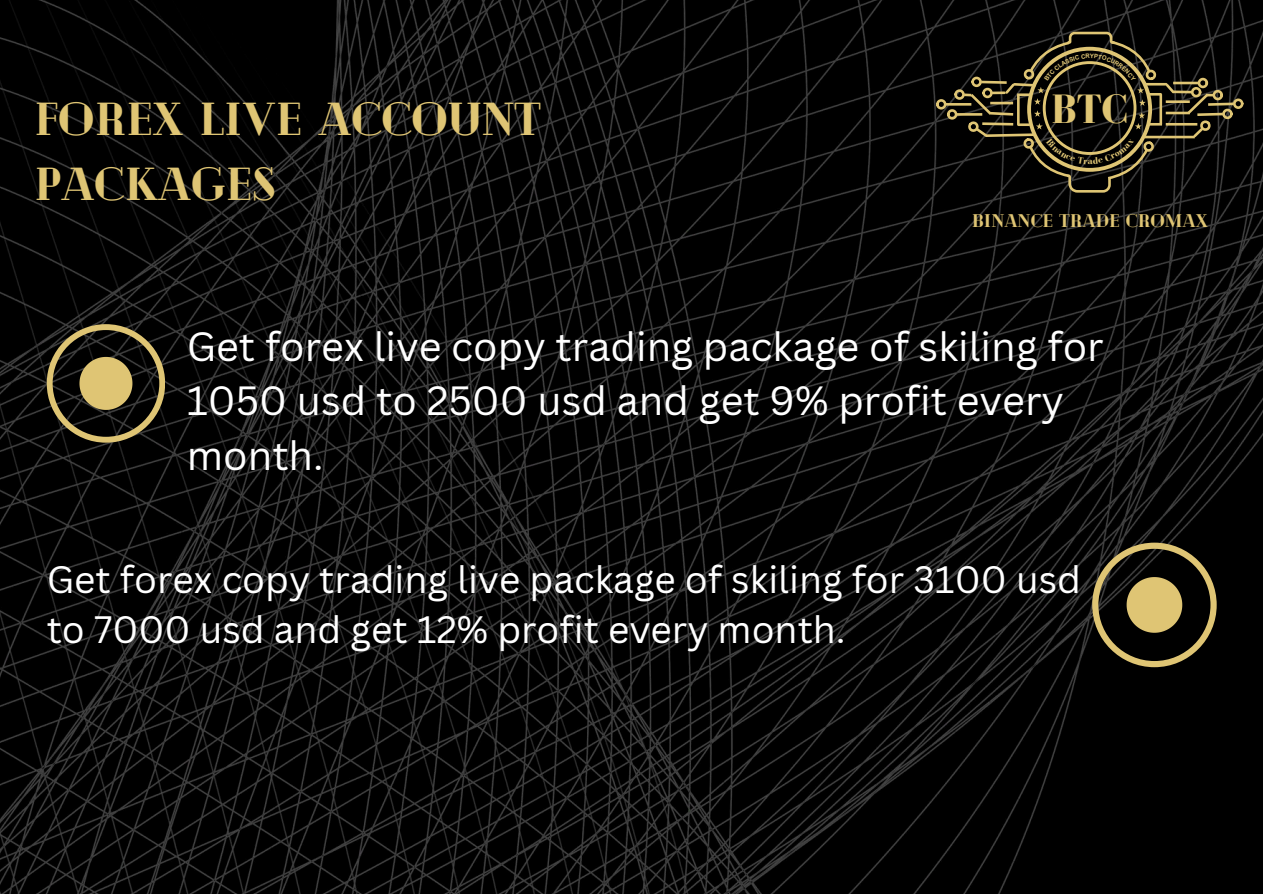
<style>
.page{position:relative;width:1263px;height:894px;background:#fff}
.page>*{position:absolute;margin:0;border:0;box-sizing:border-box;transform-origin:0 0}
.t1{font:900 46.2px/64.5px "Cheque";color:#dfc574}
.t2{font:700 42.15px "Bodoni FLF";color:#dfc574}
.t3{font:39.75px/54.2px "Canva Sans";color:#fff}
.t4{font:37.2px/50.7px "Canva Sans";color:#fff}
.t5{font:900 18.3px "Cheque";color:#dfc574}
.t6{font:700 9.6px "Bodoni FLF";color:#dfc574}
</style>
<div class="page">
<img style="left:0;top:0;width:1263px;height:893px">
<svg style="left:47px;top:324px;width:118px;height:118px;background:#4b432a"></svg>
<svg style="left:1092px;top:542px;width:125px;height:125px;background:#463e25"></svg>
<hr style="left:1174px;top:90px;width:17px;height:3px;background:#dfc574">
<div style="left:1191px;top:87px;width:10px;height:10px;border:3px solid #dfc574;border-radius:50%"></div>
<hr style="left:1145px;top:136px;width:50px;height:2px;background:#dfc574">
<hr style="left:1166px;top:123px;width:31px;height:2px;background:#dfc574">
<hr style="left:1166px;top:112px;width:24px;height:2px;background:#dfc574">
<div style="left:1212px;top:90px;width:11px;height:10px;border:3px solid #dfc574;border-radius:50%"></div>
<hr style="left:1166px;top:100px;width:24px;height:3px;background:#dfc574">
<div style="left:1233px;top:98px;width:10px;height:11px;border:3px solid #dfc574;border-radius:50%"></div>
<hr style="left:1173px;top:82px;width:25px;height:2px;background:#dfc574">
<div style="left:1198px;top:78px;width:10px;height:10px;border:3px solid #dfc574;border-radius:50%"></div>
<svg style="left:1184px;top:91px;width:52px;height:49px;background:#36301f"></svg>
<div style="left:1222px;top:109px;width:11px;height:10px;border:3px solid #dfc574;border-radius:50%"></div>
<div style="left:954px;top:89px;width:11px;height:11px;border:3px solid #dfc574;border-radius:50%"></div>
<hr style="left:957px;top:113px;width:25px;height:3px;background:#dfc574">
<div style="left:947px;top:109px;width:10px;height:11px;border:3px solid #dfc574;border-radius:50%"></div>
<hr style="left:946px;top:103px;width:25px;height:3px;background:#dfc574">
<div style="left:936px;top:99px;width:10px;height:10px;border:3px solid #dfc574;border-radius:50%"></div>
<svg style="left:964px;top:30px;width:213px;height:164px;background:#242015"></svg>
<p class="t1" style="left:34px;top:84px;width:508px">FOREX LIVE ACCOUNT<br>PACKAGES</p>
<p class="t2" style="left:1051px;top:86px;width:78px">BTC</p>
<p class="t6" style="left:1088px;top:156px;width:7px">a</p>
<p class="t5" style="left:972px;top:209px;width:238px">BINANCE TRADE CROMAX</p>
<p class="t3" style="left:187px;top:318px;width:918px">Get forex live copy trading package of skiling for<br>1050 usd to 2500 usd and get 9% profit every month.</p>
<p class="t4" style="left:47px;top:552px;width:1036px">Get forex copy trading live package of skiling for 3100 usd to 7000 usd and get 12% profit every month.</p>
</div>
